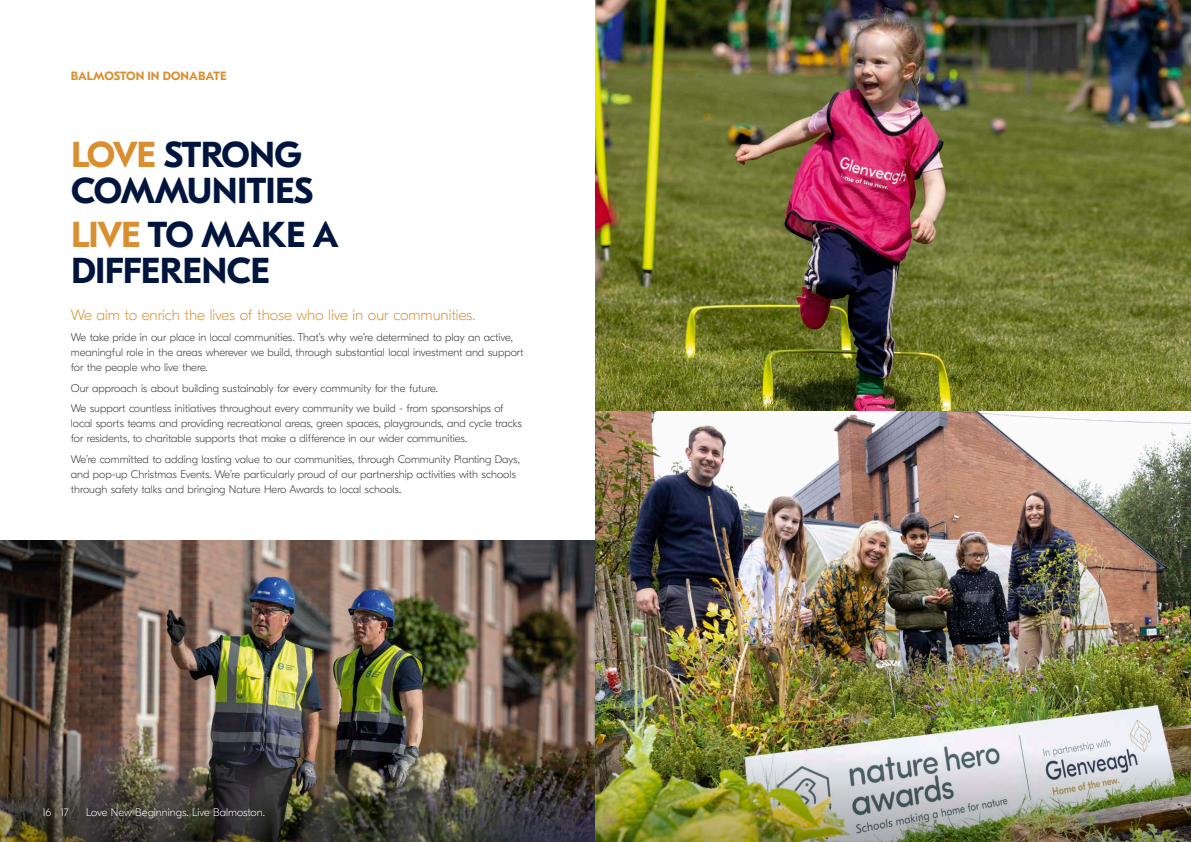
<style>
.page{position:relative;width:1191px;height:842px;background:#fff}
.page>*{position:absolute;margin:0;border:0;box-sizing:border-box;transform-origin:0 0}
.t1{font:700 36px/36px "GT Eesti Pro Text";letter-spacing:-.02em;color:#00153d}
.t2{font:100 15px "GT Eesti Pro Display";color:#d98f2f}
.t3{font:700 12px "GT Eesti Pro Text";color:#d98f2f}
.t4{font:100 11px/15px "GT Eesti Pro Display";color:#343332}
.t5{font:100 11px "GT Eesti Pro Display";color:#fff}
.s1{color:#d98f2f}
</style>
<div class="page">
<img style="left:0;top:541px;width:595px;height:167px">
<img style="left:595px;top:0;width:596px;height:708px">
<img style="left:0;top:708px;width:1191px;height:134px">
<p class="t3" style="left:71px;top:69px;width:157px">BALMOSTON IN DONABATE</p>
<h1 class="t1" style="left:71px;top:137px;width:244px"><span class="s1">LOVE</span> STRONG<br>COMMUNITIES</h1>
<h1 class="t1" style="left:71px;top:218px;width:269px"><span class="s1">LIVE</span> TO MAKE A<br>DIFFERENCE</h1>
<h2 class="t2" style="left:71px;top:307px;width:406px">We aim to enrich the lives of those who live in our communities.</h2>
<p class="t4" style="left:71px;top:330px;width:454px">We take pride in our place in local communities. That’s why we’re determined to play an active, meaningful role in the areas wherever we build, through substantial local investment and support for the people who live there.</p>
<p class="t4" style="left:71px;top:378px;width:434px;line-height:20.7px">Our approach is about building sustainably for every community for the future.<br>We support countless initiatives throughout every community we build - from sponsorships of</p>
<p class="t4" style="left:71px;top:416px;width:453px">local sports teams and providing recreational areas, green spaces, playgrounds, and cycle tracks for residents, to charitable supports that make a difference in our wider communities.</p>
<p class="t4" style="left:71px;top:452px;width:450px">We’re committed to adding lasting value to our communities, through Community Planting Days, and pop-up Christmas Events. We’re particularly proud of our partnership activities with schools through safety talks and bringing Nature Hero Awards to local schools.</p>
<p class="t5" style="left:43px;top:806px;width:28px">16 <span class="s1">|</span> 17</p>
<p class="t5" style="left:86px;top:806px;width:180px">Love New Beginnings. Live Balmoston.</p>
</div>
